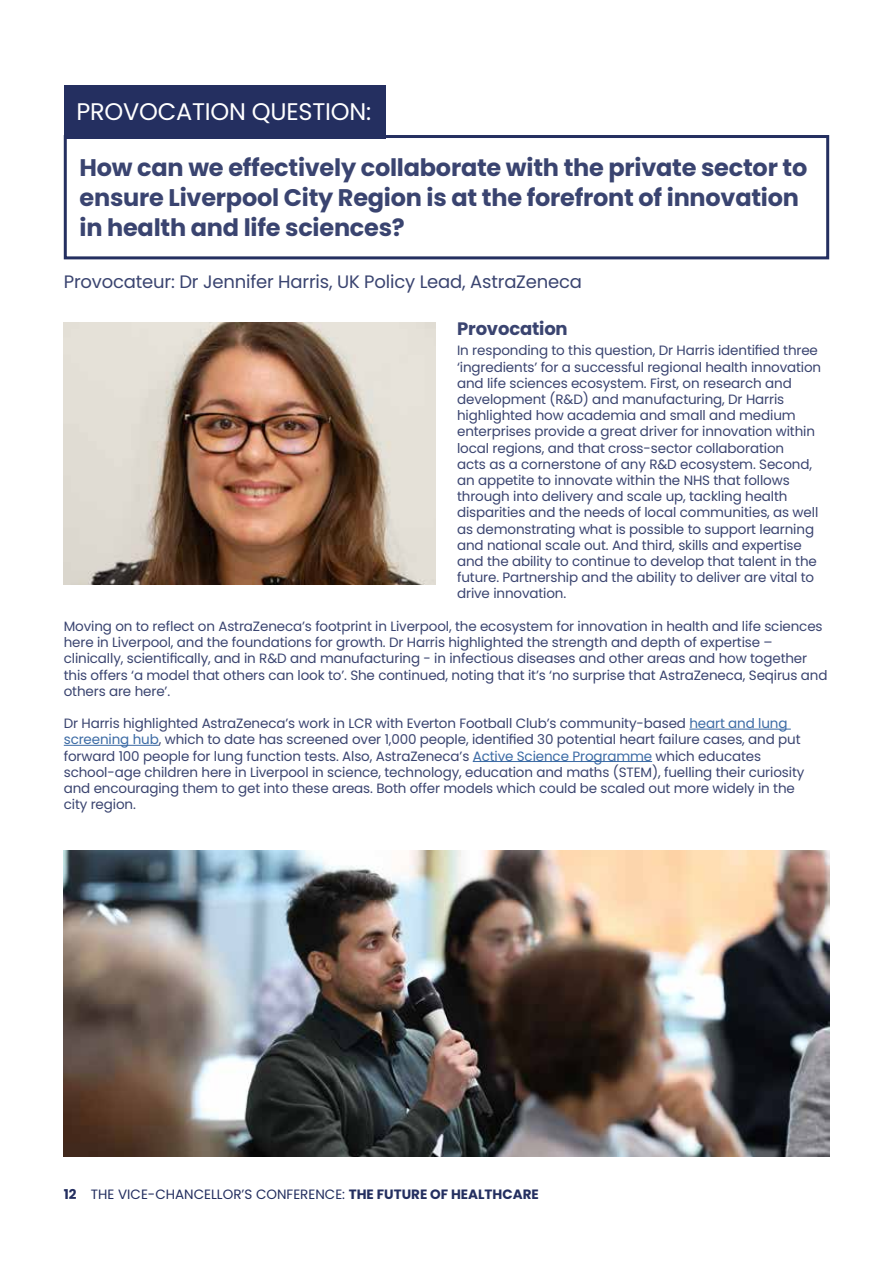
<style>
.page{position:relative;width:893px;height:1263px;background:#fff}
.page>*{position:absolute;margin:0;border:0;box-sizing:border-box;transform-origin:0 0}
.t1{font:700 24px/30px "Poppins";letter-spacing:-.01em;color:#3a4470}
.t2{font:24px "Poppins";letter-spacing:-.01em;color:#fff}
.t3{font:18px "Poppins";letter-spacing:-.01em;color:#3a4470}
.t4{font:700 18px "Poppins";letter-spacing:-.01em;color:#3a4470}
.t5{font:13.5px/16.2px "Poppins";letter-spacing:-.01em;color:#3a4470}
.t6{font:13.5px "Poppins";color:#242f60}
.s1{color:#3c6ba5}
.s2{font-weight:700}
</style>
<div class="page">
<hr style="left:473px;top:761px;width:179px;height:1px;background:#3c6ba5">
<hr style="left:64px;top:745px;width:95px;height:1px;background:#3c6ba5">
<hr style="left:689px;top:729px;width:102px;height:1px;background:#3c6ba5">
<div style="left:64px;top:135px;width:765px;height:124px;border:3px solid #242f60"></div>
<div style="left:64px;top:85px;width:321px;height:53px;background:#242f60"></div>
<img style="left:64px;top:322px;width:372px;height:263px">
<img style="left:64px;top:850px;width:765px;height:307px">
<p class="t2" style="left:77px;top:98px;width:296px">PROVOCATION QUESTION:</p>
<p class="t1" style="left:80px;top:152px;width:729px">How can we effectively collaborate with the private sector to ensure Liverpool City Region is at the forefront of innovation in health and life sciences?</p>
<p class="t3" style="left:64px;top:271px;width:520px">Provocateur: Dr Jennifer Harris, UK Policy Lead, AstraZeneca</p>
<p class="t4" style="left:457px;top:318px;width:112px">Provocation</p>
<p class="t5" style="left:457px;top:343px;width:362px">In responding to this question, Dr Harris identified three</p>
<p class="t5" style="left:457px;top:359px;width:366px">‘ingredients’ for a successful regional health innovation and life sciences ecosystem. First, on research and development (R&amp;D) and manufacturing, Dr Harris highlighted how academia and small and medium enterprises provide a great driver for innovation within local regions, and that cross-sector collaboration<br>acts as a cornerstone of any R&amp;D ecosystem. Second, an appetite to innovate within the NHS that follows through into delivery and scale up, tackling health disparities and the needs of local communities, as well as demonstrating what is possible to support learning and national scale out. And third, skills and expertise and the ability to continue to develop that talent in the future. Partnership and the ability to deliver are vital to drive innovation.</p>
<p class="t5" style="left:64px;top:618px;width:760px">Moving on to reflect on AstraZeneca’s footprint in Liverpool, the ecosystem for innovation in health and life sciences</p>
<p class="t5" style="left:64px;top:634px;width:710px">here in Liverpool, and the foundations for growth. Dr Harris highlighted the strength and depth of expertise –</p>
<p class="t5" style="left:64px;top:650px;width:745px">clinically, scientifically, and in R&amp;D and manufacturing - in infectious diseases and other areas and how together</p>
<p class="t5" style="left:64px;top:667px;width:765px">this offers ‘a model that others can look to’. She continued, noting that it’s ‘no surprise that AstraZeneca, Seqirus and others are here’.</p>
<p class="t5" style="left:64px;top:715px;width:742px">Dr Harris highlighted AstraZeneca’s work in LCR with Everton Football Club’s community-based <span class="s1">heart and lung screening hub</span>, which to date has screened over 1,000 people, identified 30 potential heart failure cases, and put forward 100 people for lung function tests. Also, AstraZeneca’s <span class="s1">Active Science Programme</span> which educates school-age children here in Liverpool in science, technology, education and maths (STEM), fuelling their curiosity and encouraging them to get into these areas. Both offer models which could be scaled out more widely in the city region.</p>
<p class="t6" style="left:64px;top:1186px;width:476px"><span class="s2">12</span> THE VICE-CHANCELLOR’S CONFERENCE: <span class="s2">THE FUTURE OF HEALTHCARE</span></p>
</div>
